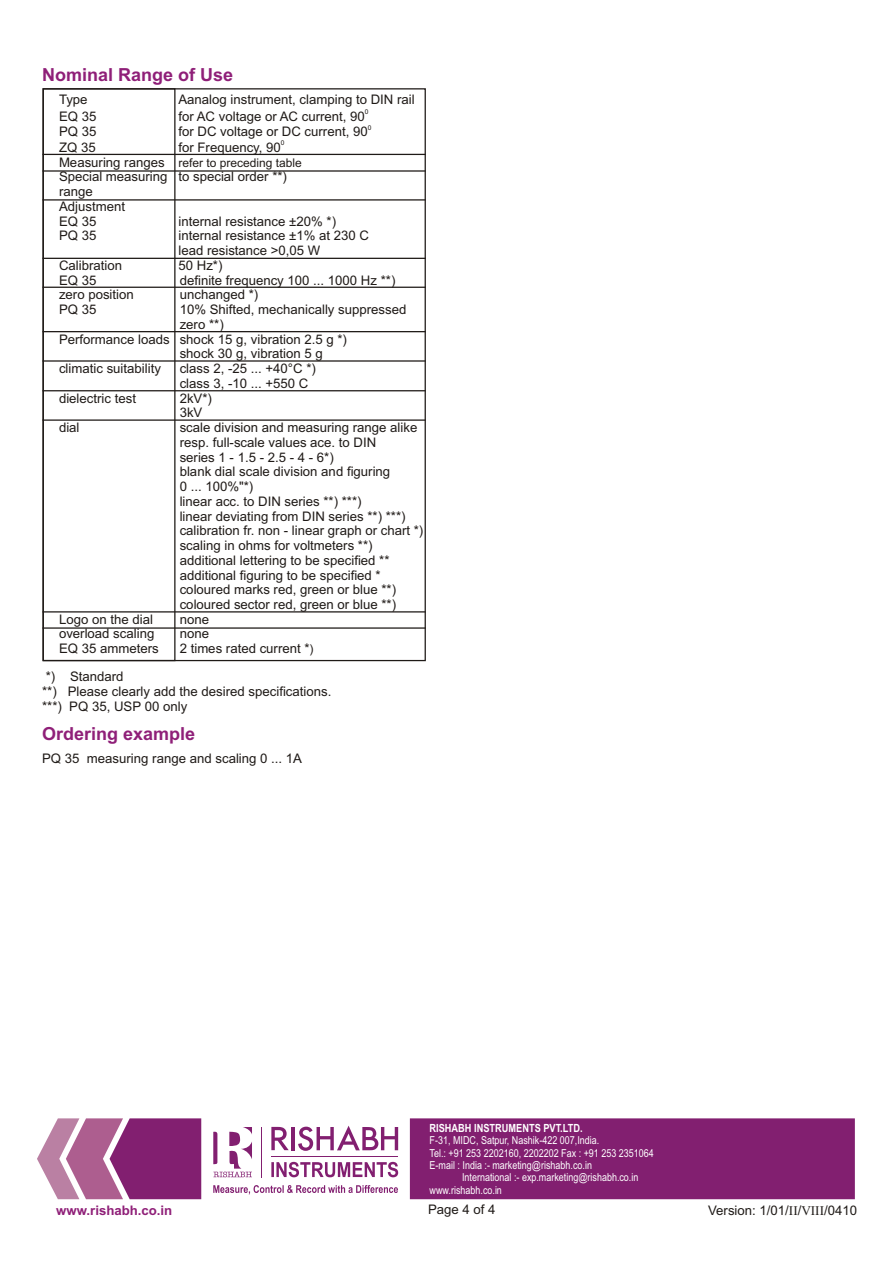
<style>
.page{position:relative;width:893px;height:1263px;background:#fff}
.page>*{position:absolute;margin:0;border:0;box-sizing:border-box;transform-origin:0 0}
.t1{font:700 18px "Arial";color:#8f1f78}
.t2{font:13.2px/14.7px "Arial";color:#1f1a17}
.t3{font:700 13.2px "Arial";color:#8f1f78}
.t4{font:12px "Arial";color:#1f1a17}
.t5{font:700 11.25px "Arial Narrow";color:#fff}
.t6{font:10.95px/12.5px "Arial Narrow";color:#fff}
.t7{font:6.6px "Arial";color:#1f1a17}
.s1{font-size:13.2px}
.s2{font-size:12px}
.s3{font-family:"Times New Roman"}
</style>
<div class="page">
<div style="left:43px;top:88px;width:132px;height:573px;border:1px solid #1f1a17"></div>
<hr style="left:42px;top:154px;width:384px;height:1px;background:#1f1a17">
<hr style="left:42px;top:170px;width:384px;height:2px;background:#1f1a17">
<hr style="left:42px;top:199px;width:384px;height:2px;background:#1f1a17">
<hr style="left:42px;top:258px;width:384px;height:1px;background:#1f1a17">
<hr style="left:42px;top:287px;width:384px;height:1px;background:#1f1a17">
<hr style="left:42px;top:390px;width:384px;height:1px;background:#1f1a17">
<hr style="left:42px;top:419px;width:384px;height:2px;background:#1f1a17">
<hr style="left:42px;top:360px;width:384px;height:2px;background:#1f1a17">
<hr style="left:42px;top:331px;width:384px;height:1px;background:#1f1a17">
<hr style="left:42px;top:611px;width:384px;height:1px;background:#1f1a17">
<hr style="left:42px;top:627px;width:384px;height:2px;background:#1f1a17">
<svg style="left:37px;top:1118px;width:73px;height:81px"></svg>
<svg style="left:110px;top:1118px;width:745px;height:81px;fill:#821f70"></svg>
<h1 class="t1" style="left:42px;top:67px;width:193px">Nominal Range of Use</h1>
<p class="t2" style="left:59px;top:93px;width:30px">Type</p>
<p class="t2" style="left:178px;top:93px;width:238px">Aanalog instrument, clamping to DIN rail</p>
<p class="t7" style="left:365px;top:110px;width:5px">0</p>
<p class="t2" style="left:59px;top:110px;width:39px">EQ 35</p>
<p class="t2" style="left:178px;top:110px;width:188px">for AC voltage or AC current, 90</p>
<p class="t7" style="left:368px;top:125px;width:5px">0</p>
<p class="t2" style="left:59px;top:126px;width:39px">PQ 35</p>
<p class="t2" style="left:178px;top:126px;width:191px">for DC voltage or DC current, 90</p>
<p class="t7" style="left:281px;top:140px;width:5px">0</p>
<p class="t2" style="left:59px;top:141px;width:38px">ZQ 35</p>
<p class="t2" style="left:178px;top:141px;width:104px">for Frequency, 90</p>
<p class="t4" style="left:59px;top:158px;width:244px"><span class="s1">Measuring ranges</span> refer to preceding table</p>
<p class="t2" style="left:59px;top:171px;width:230px">Special measuring to special order **) range<br>Adjustment<br>EQ 35</p>
<p class="t2" style="left:178px;top:215px;width:159px">internal resistance ±20% *)</p>
<p class="t2" style="left:59px;top:229px;width:39px">PQ 35</p>
<p class="t2" style="left:178px;top:229px;width:192px">internal resistance ±1% at 230 C lead resistance &gt;0,05 W</p>
<p class="t2" style="left:59px;top:259px;width:65px">Calibration</p>
<p class="t2" style="left:178px;top:259px;width:46px">50 Hz*)</p>
<p class="t2" style="left:59px;top:274px;width:39px">EQ 35</p>
<p class="t2" style="left:180px;top:274px;width:217px">definite frequency 100 ... 1000 Hz **)</p>
<p class="t2" style="left:59px;top:288px;width:76px">zero position</p>
<p class="t2" style="left:180px;top:288px;width:80px">unchanged *)</p>
<p class="t2" style="left:59px;top:303px;width:39px">PQ 35</p>
<p class="t2" style="left:180px;top:303px;width:228px">10% Shifted, mechanically suppressed</p>
<p class="t2" style="left:180px;top:318px;width:46px">zero **)</p>
<p class="t2" style="left:59px;top:333px;width:289px">Performance loads shock 15 g, vibration 2.5 g *)</p>
<p class="t2" style="left:180px;top:347px;width:145px">shock 30 g, vibration 5 g</p>
<p class="t2" style="left:59px;top:362px;width:103px">climatic suitability</p>
<p class="t2" style="left:180px;top:362px;width:138px">class 2, -25 ... +40°C *) class 3, -10 ... +550 C</p>
<p class="t2" style="left:59px;top:392px;width:79px">dielectric test</p>
<p class="t2" style="left:180px;top:392px;width:34px">2kV*)<br>3kV</p>
<p class="t2" style="left:59px;top:421px;width:22px">dial</p>
<p class="t2" style="left:180px;top:421px;width:245px">scale division and measuring range alike resp. full-scale values ace. to DIN<br>series 1 - 1.5 - 2.5 - 4 - 6*)<br>blank dial scale division and figuring<br>0 ... 100%"*)<br>linear acc. to DIN series **) ***)<br>linear deviating from DIN series **) ***) calibration fr. non - linear graph or chart *) scaling in ohms for voltmeters **) additional lettering to be specified ** additional figuring to be specified * coloured marks red, green or blue **) coloured sector red, green or blue **)</p>
<p class="t2" style="left:59px;top:613px;width:95px">Logo on the dial</p>
<p class="t2" style="left:180px;top:613px;width:31px">none</p>
<p class="t2" style="left:59px;top:628px;width:97px">overload scaling</p>
<p class="t2" style="left:180px;top:628px;width:31px">none</p>
<p class="t2" style="left:59px;top:642px;width:101px">EQ 35 ammeters</p>
<p class="t2" style="left:180px;top:642px;width:135px">2 times rated current *<span class="s2">)</span></p>
<p class="t2" style="left:42px;top:671px;width:291px">*) Standard<br>**) Please clearly add the desired specifications. ***) PQ 35, USP 00 only</p>
<p class="t2" style="left:42px;top:752px;width:262px">PQ 35 measuring range and scaling 0 ... 1A</p>
<h1 class="t1" style="left:42px;top:726px;width:155px">Ordering example</h1>
<p class="t5" style="left:430px;top:1123px;width:155px">RISHABH INSTRUMENTS PVT.LTD.</p>
<p class="t6" style="left:430px;top:1135px;width:226px">F-31, MIDC, Satpur, Nashik-422 007,India.<br>Tel.: +91 253 2202160, 2202202 Fax : +91 253 2351064<br>E-mail : India :- marketing@rishabh.co.in</p>
<p class="t6" style="left:430px;top:1172px;width:210px;text-indent:32px">International :- exp.marketing@rishabh.co.in www.rishabh.co.in</p>
<p class="t3" style="left:56px;top:1205px;width:118px">www.rishabh.co.in</p>
<p class="t2" style="left:428px;top:1203px;width:69px">Page 4 of 4</p>
<p class="t2" style="left:708px;top:1204px;width:150px">Version: 1/01/<span class="s3">II</span>/<span class="s3">VIII</span>/0410</p>
</div>
